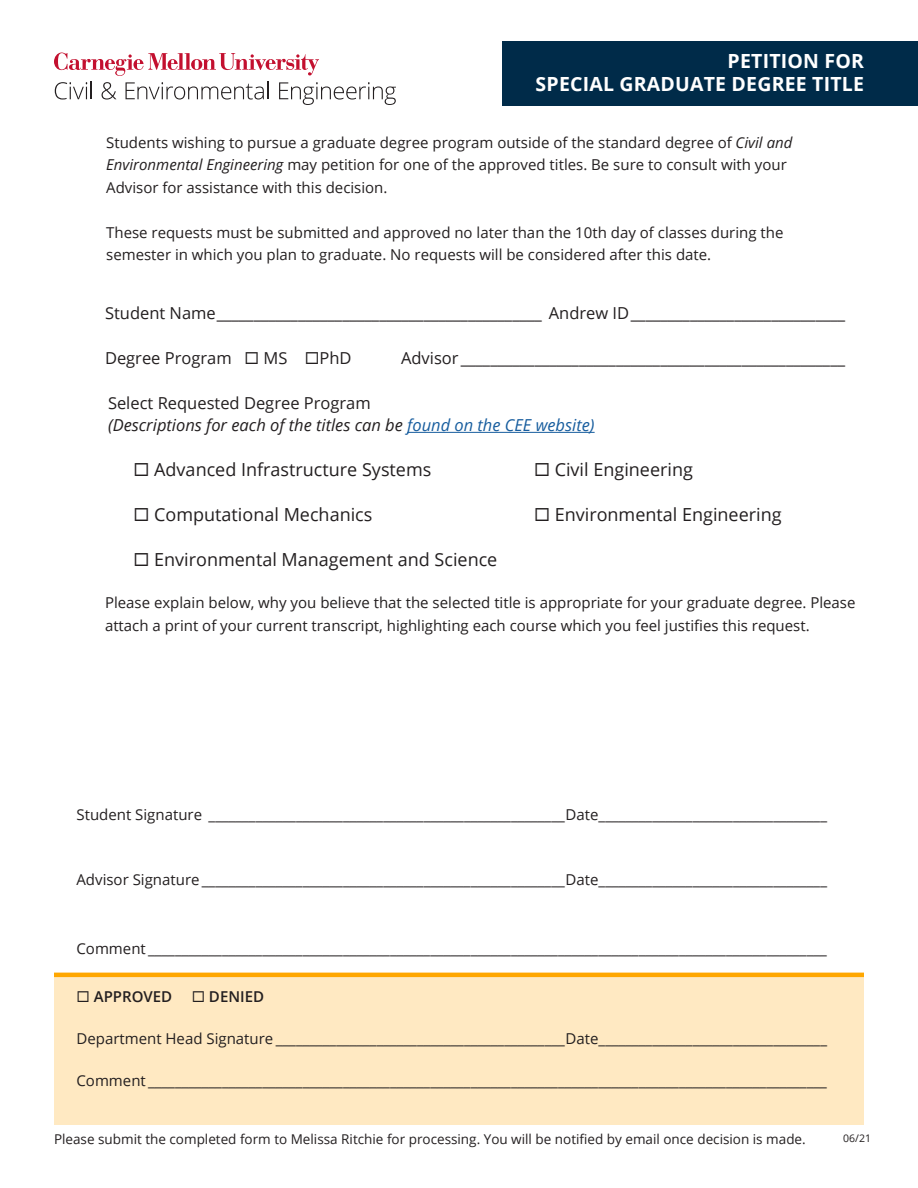
<style>
.page{position:relative;width:918px;height:1188px;background:#fff}
.page>*{position:absolute;margin:0;border:0;box-sizing:border-box;transform-origin:0 0}
.t1{font:700 19.5px/23.4px "Open Sans";letter-spacing:.01em;color:#fff;text-align:right}
.t2{font:18px "Open Sans";color:#231f20}
.t3{font:16.5px "Open Sans";color:#231f20}
.t4{font:italic 16.5px/22.5px "Open Sans";color:#231f20}
.t5{font:15px/22.5px "Open Sans";color:#231f20}
.t6{font:600 15px "Open Sans";color:#231f20}
.t7{font:13.5px "Open Sans";color:#231f20}
.t8{font:10.5px "Open Sans";color:#231f20}
.s1{font-style:italic}
.s2{font-style:normal}
.s3{color:#175d9e}
</style>
<div class="page">
<div style="left:54px;top:976px;width:810px;height:149px;background:#ffe9c2"></div>
<div style="left:502px;top:41px;width:416px;height:65px;background:#002b49"></div>
<svg style="left:54px;top:53px;width:342px;height:52px"></svg>
<hr style="left:407px;top:432px;width:188px;height:1px;background:#175d9e">
<hr style="left:54px;top:973px;width:810px;height:4px;background:#ffa700">
<p class="t1" style="left:536px;top:49px;width:330px">PETITION FOR<br>SPECIAL GRADUATE DEGREE TITLE</p>
<p class="t5" style="left:106px;top:131px;width:688px">Students wishing to pursue a graduate degree program outside of the standard degree of <span class="s1">Civil and<br>Environmental Engineering</span> may petition for one of the approved titles. Be sure to consult with your<br>Advisor for assistance with this decision.</p>
<p class="t5" style="left:106px;top:221px;width:679px">These requests must be submitted and approved no later than the 10th day of classes during the semester in which you plan to graduate. No requests will be considered after this date.</p>
<p class="t3" style="left:105px;top:301px;width:742px">Student Name____________________________________________ Andrew ID_____________________________</p>
<p class="t3" style="left:105px;top:346px;width:248px">Degree Program ◻ MS ◻PhD</p>
<p class="t3" style="left:401px;top:346px;width:446px">Advisor ____________________________________________________</p>
<p class="t4" style="left:108px;top:391px;width:488px"><span class="s2">Select Requested Degree Program<br></span>(Descriptions for each of the titles can be <span class="s3">found on the CEE website)</span></p>
<p class="t2" style="left:134px;top:457px;width:299px">◻ Advanced Infrastructure Systems</p>
<p class="t2" style="left:534px;top:457px;width:160px">◻ Civil Engineering</p>
<p class="t2" style="left:134px;top:502px;width:240px">◻ Computational Mechanics</p>
<p class="t2" style="left:534px;top:502px;width:249px">◻ Environmental Engineering</p>
<p class="t2" style="left:134px;top:547px;width:365px">◻ Environmental Management and Science</p>
<p class="t5" style="left:105px;top:591px;width:752px">Please explain below, why you believe that the selected title is appropriate for your graduate degree. Please attach a print of your current transcript, highlighting each course which you feel justifies this request.</p>
<p class="t5" style="left:76px;top:803px;width:752px">Student Signature _____________________________________________________Date__________________________________</p>
<p class="t5" style="left:76px;top:868px;width:752px">Advisor Signature ______________________________________________________Date__________________________________</p>
<p class="t5" style="left:76px;top:937px;width:752px">Comment _____________________________________________________________________________________________________</p>
<p class="t6" style="left:76px;top:986px;width:97px">◻ APPROVED</p>
<p class="t6" style="left:192px;top:986px;width:74px">◻ DENIED</p>
<p class="t5" style="left:76px;top:1027px;width:752px">Department Head Signature ___________________________________________Date__________________________________</p>
<p class="t5" style="left:76px;top:1069px;width:752px">Comment _____________________________________________________________________________________________________</p>
<p class="t7" style="left:54px;top:1130px;width:753px">Please submit the completed form to Melissa Ritchie for processing. You will be notified by email once decision is made.</p>
<p class="t8" style="left:843px;top:1131px;width:29px">06/21</p>
</div>
